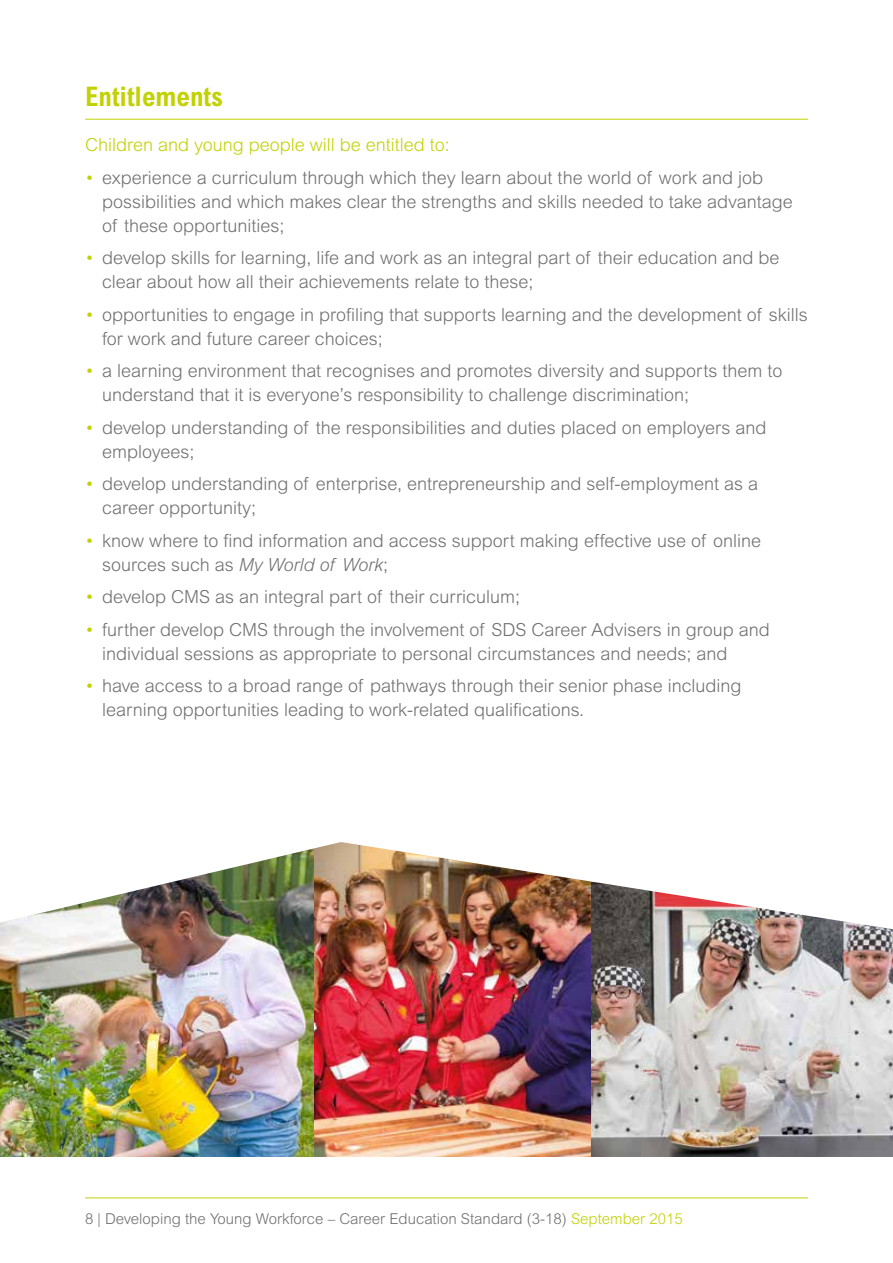
<style>
.page{position:relative;width:893px;height:1263px;background:#fff}
.page>*{position:absolute;margin:0;border:0;box-sizing:border-box;transform-origin:0 0}
.t1{font:700 condensed 27px "Arial";color:#c2d100}
.t2{font:300 18px/24px "Arial";color:#706f6f}
.t3{font:300 18px "Arial";color:#c2d100}
.t4{font:300 15px "Arial";color:#706f6f}
.s1{color:#c2d100}
.s2{font-style:italic}
</style>
<div class="page">
<hr style="left:85px;top:1197px;width:723px;height:1px;background:#c2d100">
<hr style="left:85px;top:119px;width:723px;height:1px;background:#c2d100">
<img style="left:313px;top:929px;width:278px;height:227px">
<img style="left:0;top:929px;width:313px;height:228px">
<img style="left:591px;top:929px;width:302px;height:228px">
<img style="left:0;top:842px;width:891px;height:87px">
<h1 class="t1" style="left:85px;top:81px;width:140px">Entitlements</h1>
<p class="t3" style="left:85px;top:135px;width:366px">Children and young people will be entitled to:</p>
<p class="t2" style="left:102px;top:165px;width:692px;text-indent:-17px"><span class="s1">•</span> experience a curriculum through which they learn about the world of work and job possibilities and which makes clear the strengths and skills needed to take advantage of these opportunities;</p>
<p class="t2" style="left:102px;top:246px;width:679px;text-indent:-17px"><span class="s1">•</span> develop skills for learning, life and work as an integral part of their education and be clear about how all their achievements relate to these;</p>
<p class="t2" style="left:102px;top:302px;width:707px;text-indent:-17px"><span class="s1">•</span> opportunities to engage in profiling that supports learning and the development of skills for work and future career choices;</p>
<p class="t2" style="left:102px;top:359px;width:682px;text-indent:-17px"><span class="s1">•</span> a learning environment that recognises and promotes diversity and supports them to understand that it is everyone’s responsibility to challenge discrimination;</p>
<p class="t2" style="left:102px;top:415px;width:666px;text-indent:-17px"><span class="s1">•</span> develop understanding of the responsibilities and duties placed on employers and employees;</p>
<p class="t2" style="left:102px;top:472px;width:658px;text-indent:-17px"><span class="s1">•</span> develop understanding of enterprise, entrepreneurship and self-employment as a career opportunity;</p>
<p class="t2" style="left:102px;top:528px;width:661px;text-indent:-17px"><span class="s1">•</span> know where to find information and access support making effective use of online sources such as <span class="s2">My World of Work</span>;</p>
<p class="t2" style="left:85px;top:585px;width:437px"><span class="s1">•</span> develop CMS as an integral part of their curriculum;</p>
<p class="t2" style="left:102px;top:617px;width:669px;text-indent:-17px"><span class="s1">•</span> further develop CMS through the involvement of SDS Career Advisers in group and individual sessions as appropriate to personal circumstances and needs; and</p>
<p class="t2" style="left:102px;top:674px;width:641px;text-indent:-17px"><span class="s1">•</span> have access to a broad range of pathways through their senior phase including learning opportunities leading to work-related qualifications.</p>
<p class="t4" style="left:85px;top:1210px;width:599px">8 | Developing the Young Workforce – Career Education Standard (3-18) <span class="s1">September 2015</span></p>
</div>
